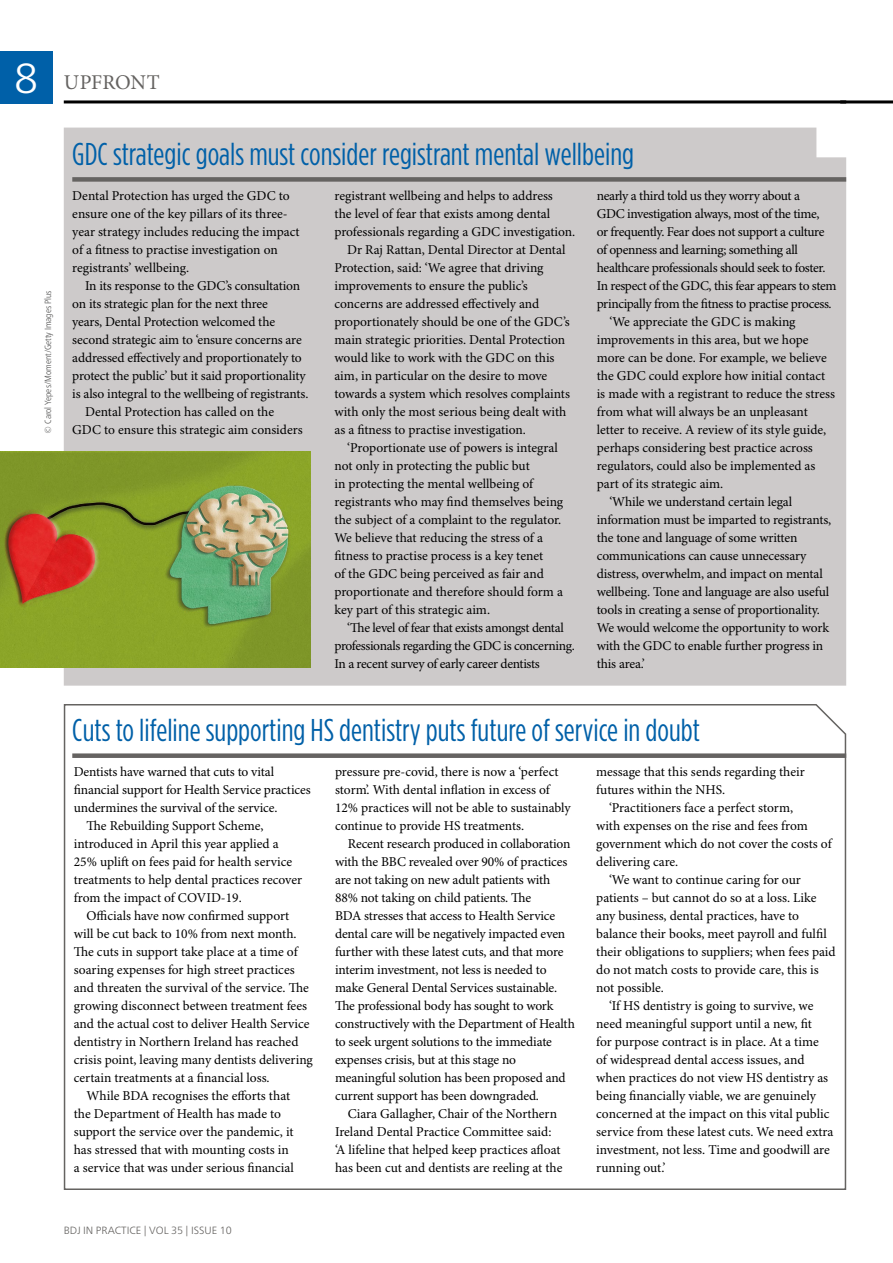
<style>
.page{position:relative;width:893px;height:1263px;background:#fff}
.page>*{position:absolute;margin:0;border:0;box-sizing:border-box;transform-origin:0 0}
.NoXML_page_numbers{font:300 42px "Frutiger Neue LT Pro";color:#fff}
.Title_underlined_bla{font:31.5px "Gotham Condensed";color:#0060a8}
.NoXML_category{font:21px "Minion Pro";color:#656361}
.Para_body{font:13.5px/18px "Minion Pro";letter-spacing:-.005em;color:#000}
.Para_body-2{font:13.5px/18px "Minion Pro";letter-spacing:-.03em;color:#000}
.Para_body_1st{font:13.5px/18px "Minion Pro";letter-spacing:-.005em;color:#000}
.NoXML_footer{font:300 10.5px "Frutiger Neue LT Pro";color:#656361}
.Image_Source_credit{font:300 condensed 9px "Frutiger Neue LT Pro";color:#565655}
</style>
<div class="page">
<hr style="left:64px;top:100px;width:782px;height:3px;background:#000">
<div style="left:0;top:51px;width:52px;height:52px;background:#0060a8"></div>
<hr style="left:840px;top:100px;width:53px;height:3px;background:#000">
<div style="left:64px;top:128px;width:782px;height:558px;background:#cdcaca"></div>
<div style="left:72px;top:177px;width:774px;height:5px;background:#656361"></div>
<svg style="left:63px;top:704px;width:784px;height:486px"></svg>
<div style="left:72px;top:753px;width:774px;height:5px;background:#656361"></div>
<img style="left:0;top:452px;width:310px;height:215px">
<p class="NoXML_page_numbers" style="left:14px;top:54px;width:26px">8</p>
<p class="NoXML_category" style="left:64px;top:69px;width:97px">UPFRONT</p>
<p class="Image_Source_credit" style="left:43px;top:434px;width:145px;rotate:-90deg">© Carol Yepes/Moment/Getty Images Plus</p>
<p class="Title_underlined_bla" style="left:72px;top:136px;width:563px">GDC strategic goals must consider registrant mental wellbeing</p>
<p class="Para_body_1st" style="left:72px;top:187px;width:229px">Dental Protection has urged the GDC to ensure one of the key pillars of its three&shy;year strategy includes reducing the impact of a fitness to practise investigation on registrants’ wellbeing.</p>
<p class="Para_body" style="left:72px;top:277px;width:238px;text-indent:13px">In its response to the GDC’s consultation on its strategic plan for the next three<br>years, Dental Protection welcomed the second strategic aim to ‘ensure concerns are addressed effectively and proportionately to protect the public’ but it said proportionality is also integral to the wellbeing of registrants.</p>
<p class="Para_body" style="left:72px;top:403px;width:232px;text-indent:13px">Dental Protection has called on the<br>GDC to ensure this strategic aim considers</p>
<p class="Para_body" style="left:334px;top:187px;width:242px">registrant wellbeing and helps to address<br>the level of fear that exists among dental professionals regarding a GDC investigation.</p>
<p class="Para_body" style="left:334px;top:241px;width:237px;text-indent:13px">Dr Raj Rattan, Dental Director at Dental Protection, said: ‘We agree that driving improvements to ensure the public’s concerns are addressed effectively and proportionately should be one of the GDC’s main strategic priorities. Dental Protection would like to work with the GDC on this aim, in particular on the desire to move towards a system which resolves complaints with only the most serious being dealt with as a fitness to practise investigation.</p>
<p class="Para_body" style="left:334px;top:439px;width:230px;text-indent:13px">‘Proportionate use of powers is integral not only in protecting the public but<br>in protecting the mental wellbeing of registrants who may find themselves being the subject of a complaint to the regulator.<br>We believe that reducing the stress of a fitness to practise process is a key tenet<br>of the GDC being perceived as fair and proportionate and therefore should form a key part of this strategic aim.</p>
<p class="Para_body-2" style="left:334px;top:619px;width:242px;text-indent:13px">‘The level of fear that exists amongst dental professionals regarding the GDC is concerning.<br>In a recent survey of early career dentists</p>
<p class="Para_body-2" style="left:597px;top:187px;width:241px">nearly a third told us they worry about a<br>GDC investigation always, most of the time,<br>or frequently. Fear does not support a culture of openness and learning; something all healthcare professionals should seek to foster.<br>In respect of the GDC, this fear appears to stem principally from the fitness to practise process.</p>
<p class="Para_body" style="left:597px;top:313px;width:240px;text-indent:13px">‘We appreciate the GDC is making improvements in this area, but we hope more can be done. For example, we believe the GDC could explore how initial contact is made with a registrant to reduce the stress from what will always be an unpleasant letter to receive. A review of its style guide, perhaps considering best practice across regulators, could also be implemented as part of its strategic aim.</p>
<p class="Para_body" style="left:597px;top:493px;width:236px;text-indent:13px">‘While we understand certain legal information must be imparted to registrants, the tone and language of some written communications can cause unnecessary distress, overwhelm, and impact on mental wellbeing. Tone and language are also useful tools in creating a sense of proportionality.<br>We would welcome the opportunity to work with the GDC to enable further progress in this area.’</p>
<p class="Title_underlined_bla" style="left:72px;top:712px;width:629px">Cuts to lifeline supporting HS dentistry puts future of service in doubt</p>
<p class="Para_body_1st" style="left:74px;top:763px;width:238px">Dentists have warned that cuts to vital financial support for Health Service practices undermines the survival of the service.</p>
<p class="Para_body" style="left:74px;top:817px;width:230px;text-indent:13px">The Rebuilding Support Scheme, introduced in April this year applied a 25% uplift on fees paid for health service treatments to help dental practices recover from the impact of COVID-19.</p>
<p class="Para_body" style="left:74px;top:907px;width:241px;text-indent:13px">Officials have now confirmed support<br>will be cut back to 10% from next month.<br>The cuts in support take place at a time of soaring expenses for high street practices and threaten the survival of the service. The growing disconnect between treatment fees and the actual cost to deliver Health Service dentistry in Northern Ireland has reached crisis point, leaving many dentists delivering certain treatments at a financial loss.</p>
<p class="Para_body" style="left:74px;top:1087px;width:222px;text-indent:13px">While BDA recognises the efforts that the Department of Health has made to support the service over the pandemic, it has stressed that with mounting costs in a service that was under serious financial</p>
<p class="Para_body" style="left:335px;top:763px;width:237px">pressure pre-covid, there is now a ‘perfect storm’. With dental inflation in excess of 12% practices will not be able to sustainably continue to provide HS treatments.</p>
<p class="Para_body" style="left:335px;top:835px;width:241px;text-indent:13px">Recent research produced in collaboration with the BBC revealed over 90% of practices are not taking on new adult patients with 88% not taking on child patients. The<br>BDA stresses that access to Health Service dental care will be negatively impacted even further with these latest cuts, and that more interim investment, not less is needed to make General Dental Services sustainable.<br>The professional body has sought to work constructively with the Department of Health to seek urgent solutions to the immediate expenses crisis, but at this stage no meaningful solution has been proposed and current support has been downgraded.</p>
<p class="Para_body" style="left:335px;top:1105px;width:229px;text-indent:13px">Ciara Gallagher, Chair of the Northern Ireland Dental Practice Committee said: ‘A lifeline that helped keep practices afloat has been cut and dentists are reeling at the</p>
<p class="Para_body" style="left:596px;top:763px;width:210px">message that this sends regarding their futures within the NHS.</p>
<p class="Para_body" style="left:596px;top:799px;width:237px;text-indent:13px">‘Practitioners face a perfect storm,<br>with expenses on the rise and fees from government which do not cover the costs of delivering care.</p>
<p class="Para_body" style="left:596px;top:871px;width:241px;text-indent:13px">‘We want to continue caring for our patients – but cannot do so at a loss. Like any business, dental practices, have to balance their books, meet payroll and fulfil their obligations to suppliers; when fees paid do not match costs to provide care, this is not possible.</p>
<p class="Para_body" style="left:596px;top:997px;width:239px;text-indent:13px">‘If HS dentistry is going to survive, we need meaningful support until a new, fit<br>for purpose contract is in place. At a time<br>of widespread dental access issues, and when practices do not view HS dentistry as being financially viable, we are genuinely concerned at the impact on this vital public service from these latest cuts. We need extra investment, not less. Time and goodwill are running out.’</p>
<p class="NoXML_footer" style="left:64px;top:1224px;width:169px">BDJ IN PRACTICE | VOL 35 | ISSUE 10</p>
</div>
